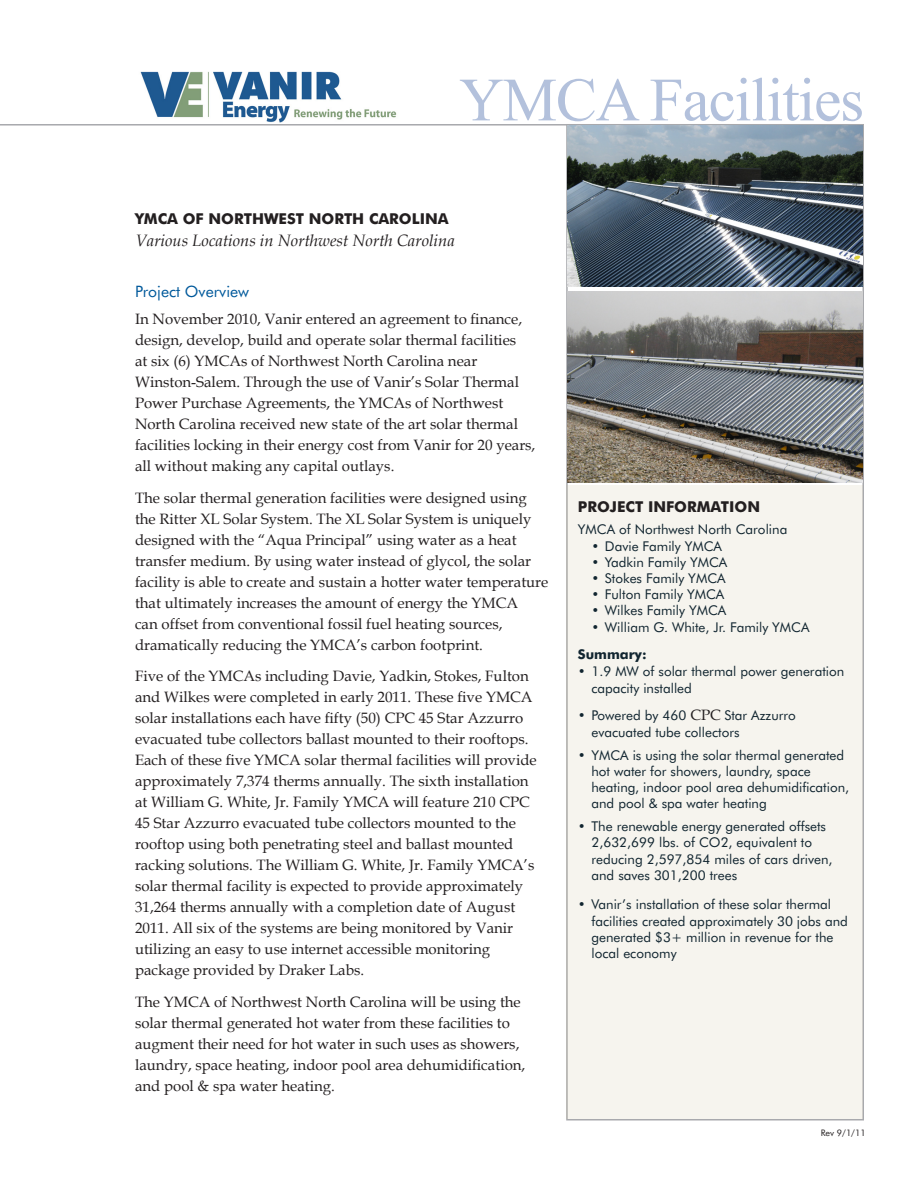
<style>
.page{position:relative;width:918px;height:1188px;background:#fff}
.page>*{position:absolute;margin:0;border:0;box-sizing:border-box;transform-origin:0 0}
.t1{font:61.5px "Times New Roman";letter-spacing:-.02em;color:#b3c1dc}
.t2{font:italic 16.5px "Book Antiqua";color:#231f20}
.Heading_6{font:15.75px "Futura BT";color:#00599b}
.body_text_-_flush{font:15px/21px "Book Antiqua";color:#231f20}
.Fact_Sheet_Name{font:700 15px "Futura BT";color:#231f20}
.caption_text{font:13.5px/16.2px "Futura BT";color:#112530}
.caption_header{font:700 13.5px "Futura BT";color:#112530}
.body_text{font:9px "Futura BT";color:#231f20}
.s1{font-family:"Book Antiqua";font-size:15px;color:#231f20}
</style>
<div class="page">
<hr style="left:0;top:124px;width:864px;height:2px;background:#a8a9ad">
<img style="left:140px;top:71px;width:257px;height:51px">
<img style="left:568px;top:126px;width:294px;height:160px">
<img style="left:568px;top:292px;width:295px;height:190px">
<div style="left:566px;top:486px;width:296px;height:633px;background:#f6f4ee"></div>
<p class="t1" style="left:459px;top:58px;width:406px">YMCA Facilities</p>
<p class="Fact_Sheet_Name" style="left:135px;top:209px;width:315px">YMCA OF NORTHWEST NORTH CAROLINA</p>
<p class="t2" style="left:135px;top:229px;width:321px">Various Locations in Northwest North Carolina</p>
<p class="Heading_6" style="left:135px;top:282px;width:116px">Project Overview</p>
<p class="body_text_-_flush" style="left:135px;top:308px;width:402px">In November 2010, Vanir entered an agreement to finance, design, develop, build and operate solar thermal facilities<br>at six (6) YMCAs of Northwest North Carolina near Winston-Salem. Through the use of Vanir’s Solar Thermal Power Purchase Agreements, the YMCAs of Northwest North Carolina received new state of the art solar thermal facilities locking in their energy cost from Vanir for 20 years, all without making any capital outlays.</p>
<p class="body_text_-_flush" style="left:135px;top:487px;width:415px">The solar thermal generation facilities were designed using the Ritter XL Solar System. The XL Solar System is uniquely designed with the “Aqua Principal” using water as a heat transfer medium. By using water instead of glycol, the solar facility is able to create and sustain a hotter water temperature that ultimately increases the amount of energy the YMCA<br>can offset from conventional fossil fuel heating sources, dramatically reducing the YMCA’s carbon footprint.</p>
<p class="body_text_-_flush" style="left:135px;top:666px;width:403px">Five of the YMCAs including Davie, Yadkin, Stokes, Fulton and Wilkes were completed in early 2011. These five YMCA solar installations each have fifty (50) CPC 45 Star Azzurro evacuated tube collectors ballast mounted to their rooftops.<br>Each of these five YMCA solar thermal facilities will provide approximately 7,374 therms annually. The sixth installation at William G. White, Jr. Family YMCA will feature 210 CPC 45 Star Azzurro evacuated tube collectors mounted to the rooftop using both penetrating steel and ballast mounted racking solutions. The William G. White, Jr. Family YMCA’s solar thermal facility is expected to provide approximately 31,264 therms annually with a completion date of August 2011. All six of the systems are being monitored by Vanir utilizing an easy to use internet accessible monitoring package provided by Draker Labs.</p>
<p class="body_text_-_flush" style="left:135px;top:991px;width:392px">The YMCA of Northwest North Carolina will be using the solar thermal generated hot water from these facilities to augment their need for hot water in such uses as showers, laundry, space heating, indoor pool area dehumidification, and pool &amp; spa water heating.</p>
<p class="Fact_Sheet_Name" style="left:578px;top:497px;width:184px">PROJECT INFORMATION</p>
<p class="caption_text" style="left:578px;top:521px;width:211px">YMCA of Northwest North Carolina</p>
<p class="caption_text" style="left:591px;top:538px;width:132px">• Davie Family YMCA</p>
<p class="caption_text" style="left:591px;top:554px;width:137px">• Yadkin Family YMCA</p>
<p class="caption_text" style="left:591px;top:570px;width:136px">• Stokes Family YMCA</p>
<p class="caption_text" style="left:591px;top:586px;width:134px">• Fulton Family YMCA</p>
<p class="caption_text" style="left:591px;top:602px;width:136px">• Wilkes Family YMCA</p>
<p class="caption_text" style="left:591px;top:619px;width:220px">• William G. White, Jr. Family YMCA</p>
<p class="caption_header" style="left:578px;top:646px;width:70px">Summary:</p>
<p class="caption_text" style="left:591px;top:663px;width:254px;text-indent:-14px">• 1.9 MW of solar thermal power generation capacity installed</p>
<p class="caption_text" style="left:591px;top:707px;width:206px;text-indent:-14px">• Powered by 460 <span class="s1">CPC</span> Star Azzurro evacuated tube collectors</p>
<p class="caption_text" style="left:591px;top:747px;width:259px;text-indent:-14px">• YMCA is using the solar thermal generated hot water for showers, laundry, space heating, indoor pool area dehumidification, and pool &amp; spa water heating</p>
<p class="caption_text" style="left:591px;top:818px;width:243px;text-indent:-14px">• The renewable energy generated offsets 2,632,699 lbs. of CO2, equivalent to reducing 2,597,854 miles of cars driven, and saves 301,200 trees</p>
<p class="caption_text" style="left:591px;top:896px;width:258px;text-indent:-14px">• Vanir’s installation of these solar thermal facilities created approximately 30 jobs and generated $3+ million in revenue for the local economy</p>
<p class="body_text" style="left:821px;top:1127px;width:46px">Rev 9/1/11</p>
</div>
